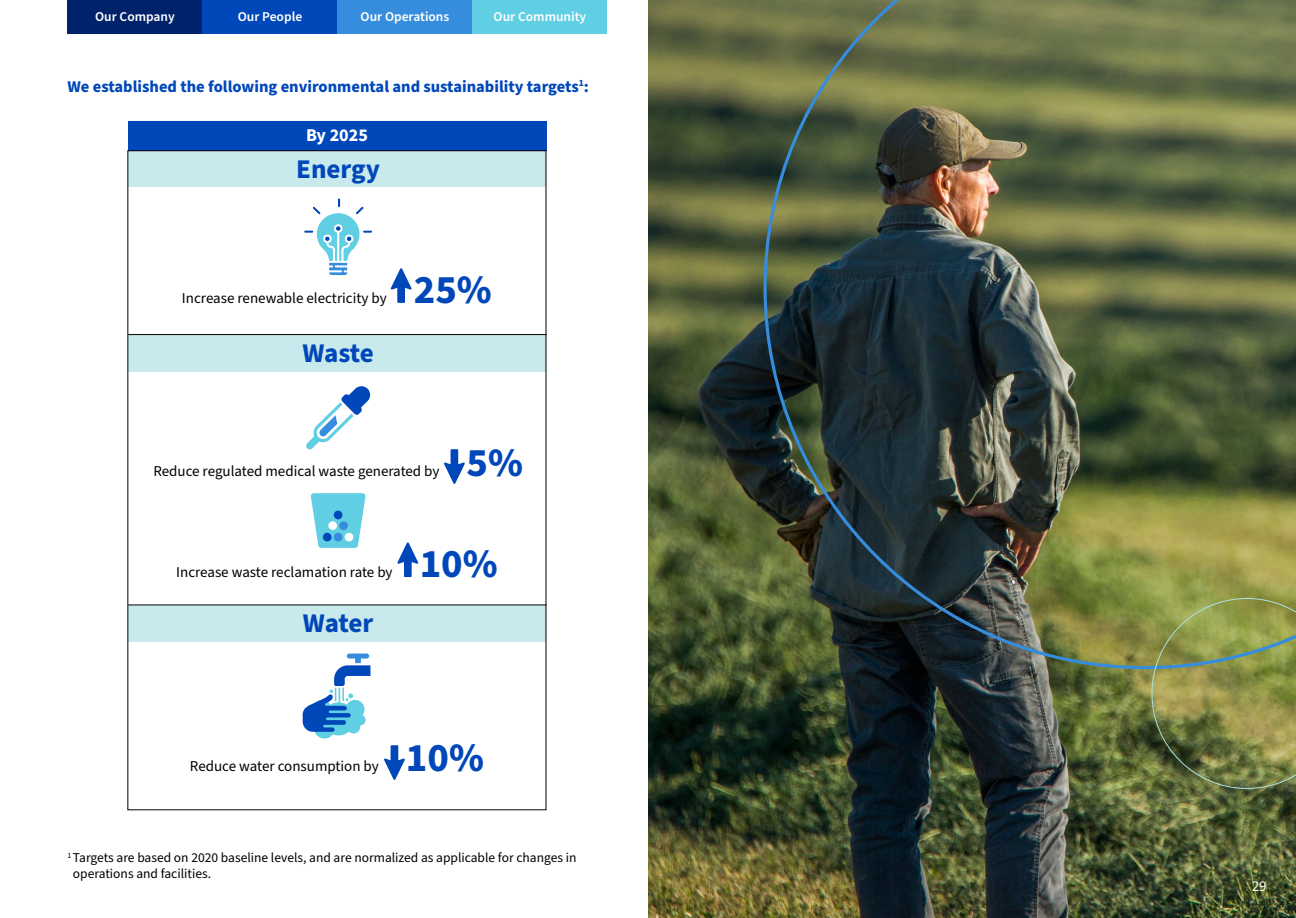
<style>
.page{position:relative;width:1296px;height:918px;background:#fff}
.page>*{position:absolute;margin:0;border:0;box-sizing:border-box;transform-origin:0 0}
.t1{font:700 40.5px "Source Sans Pro";color:#0047ba}
.t2{font:700 27px "Source Sans Pro";letter-spacing:-.01em;color:#0047ba}
.t3{font:700 18px "Source Sans Pro";color:#fff}
.t4{font:700 16.5px "Source Sans Pro";color:#0047ba}
.t5{font:15px "Source Sans Pro";color:#000}
.t6{font:15px "Source Sans Pro";color:#fff}
.t7{font:13.5px/16.2px "Source Sans Pro";color:#000}
.t8{font:600 13.5px "Source Sans Pro";color:#fff}
</style>
<div class="page">
<div style="left:128px;top:605px;width:417px;height:37px;background:#c9eaec"></div>
<div style="left:128px;top:335px;width:417px;height:37px;background:#c9eaec"></div>
<div style="left:128px;top:151px;width:417px;height:36px;background:#c9eaec"></div>
<div style="left:128px;top:122px;width:418px;height:29px;background:#0047ba"></div>
<svg style="left:311px;top:493px;width:55px;height:55px;background:#7ad5e7"></svg>
<div style="left:334px;top:511px;width:8px;height:8px;background:#0047ba;border-radius:50%"></div>
<div style="left:323px;top:533px;width:9px;height:8px;background:#0047ba;border-radius:50%"></div>
<div style="left:328px;top:521px;width:9px;height:9px;background:#fff;border-radius:50%"></div>
<div style="left:334px;top:533px;width:8px;height:8px;background:#368ddd;border-radius:50%"></div>
<div style="left:339px;top:521px;width:9px;height:9px;background:#368ddd;border-radius:50%"></div>
<div style="left:345px;top:533px;width:8px;height:8px;background:#fff;border-radius:50%"></div>
<svg style="left:302px;top:654px;width:68px;height:85px"></svg>
<svg style="left:304px;top:198px;width:68px;height:77px"></svg>
<hr style="left:128px;top:334px;width:419px;height:1px;background:#000">
<hr style="left:128px;top:605px;width:419px;height:1px;background:#000">
<img style="left:648px;top:0;width:648px;height:918px">
<div style="left:68px;top:0;width:134px;height:34px;background:#00226a"></div>
<div style="left:202px;top:0;width:136px;height:34px;background:#0047ba"></div>
<div style="left:338px;top:0;width:134px;height:34px;background:#368ddd"></div>
<div style="left:472px;top:0;width:136px;height:34px;background:#60cee3"></div>
<img style="left:764px;top:0;width:532px;height:669px">
<svg style="left:1152px;top:598px;width:144px;height:191px;background:#858c4b"></svg>
<svg style="left:390px;top:268px;width:22px;height:35px"></svg>
<svg style="left:306px;top:386px;width:64px;height:63px"></svg>
<svg style="left:444px;top:449px;width:21px;height:35px"></svg>
<svg style="left:397px;top:542px;width:22px;height:35px"></svg>
<svg style="left:384px;top:745px;width:21px;height:35px"></svg>
<p class="t8" style="left:95px;top:8px;width:81px">Our Company</p>
<p class="t8" style="left:238px;top:8px;width:66px">Our People</p>
<p class="t8" style="left:361px;top:8px;width:90px">Our Operations</p>
<p class="t8" style="left:494px;top:8px;width:94px">Our Community</p>
<p class="t4" style="left:68px;top:75px;width:523px">We established the following environmental and sustainability targets<sup>1</sup>:</p>
<p class="t3" style="left:306px;top:123px;width:63px">By 2025</p>
<h2 class="t2" style="left:296px;top:151px;width:85px">Energy</h2>
<p class="t5" style="left:182px;top:288px;width:206px">Increase renewable electricity by</p>
<h2 class="t2" style="left:302px;top:335px;width:73px">Waste</h2>
<h1 class="t1" style="left:414px;top:262px;width:79px">25%</h1>
<p class="t5" style="left:153px;top:461px;width:288px">Reduce regulated medical waste generated by</p>
<h1 class="t1" style="left:467px;top:435px;width:58px">5%</h1>
<p class="t5" style="left:176px;top:562px;width:218px">Increase waste reclamation rate by</p>
<h2 class="t2" style="left:303px;top:605px;width:72px">Water</h2>
<h1 class="t1" style="left:420px;top:536px;width:79px">10%</h1>
<p class="t5" style="left:190px;top:756px;width:190px">Reduce water consumption by</p>
<h1 class="t1" style="left:406px;top:730px;width:79px">10%</h1>
<p class="t7" style="left:73px;top:850px;width:505px;text-indent:-5px"><sup>1</sup> Targets are based on 2020 baseline levels, and are normalized as applicable for changes in operations and facilities.</p>
<p class="t6" style="left:1252px;top:876px;width:16px">29</p>
</div>
